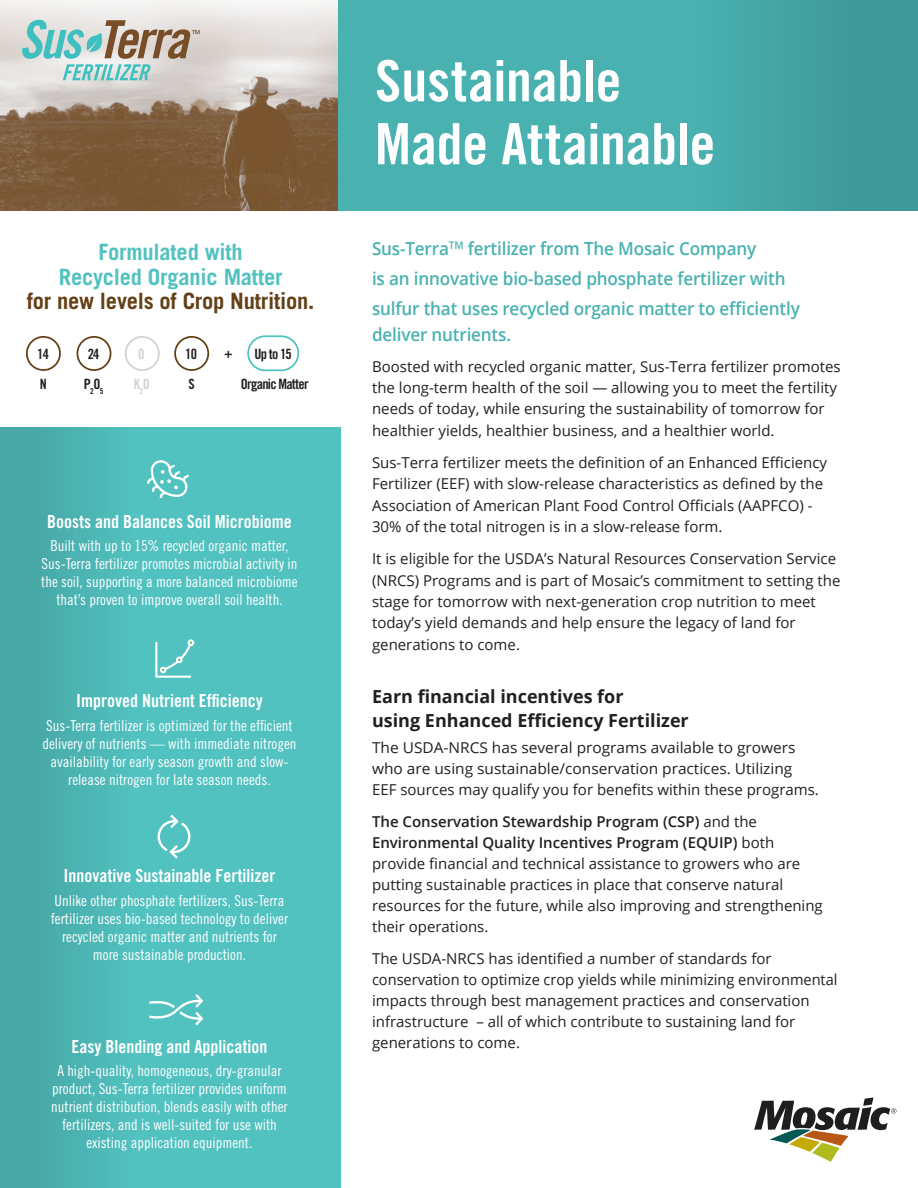
<style>
.page{position:relative;width:918px;height:1188px;background:#fff}
.page>*{position:absolute;margin:0;border:0;box-sizing:border-box;transform-origin:0 0}
.t1{font:57px/63px "Trade Gothic LT Std Bd Cn 20";letter-spacing:-.005em;color:#fff}
.t2{font:700 22.5px/24.8px "Trade Gothic LT Std";letter-spacing:-.01em;color:#52c2c0;text-align:center}
.t3{font:700 22.5px "Trade Gothic LT Std";letter-spacing:-.01em;color:#654017}
.t4{font:600 18px/30px "Open Sans";letter-spacing:-.01em;color:#49b2b1;scale:.95 1}
.t5{font:18px "Trade Gothic Bold Cond Twenty";color:#fff}
.t6{font:700 18px/24px "Open Sans";color:#231f20}
.t7{font:15px/21px "Open Sans";color:#231f20}
.t8{font:15px/18px "Trade Gothic Cond Eighteen";color:#fff;text-align:center}
.t9{font:14.1px/30.2px "Trade Gothic LT Std Bd Cn 20";letter-spacing:-.05em;color:#231f20}
.t10{font:14.1px "Trade Gothic LT Std Bd Cn 20";color:#d1d2d4}
.s1{font-weight:600}
</style>
<div class="page">
<img style="left:0;top:0;width:339px;height:211px">
<div style="left:0;top:428px;width:340px;height:760px;background:#52c2c0"></div>
<div style="left:26px;top:336px;width:35px;height:35px;border:2px solid #654017;border-radius:50%"></div>
<div style="left:77px;top:336px;width:34px;height:35px;border:2px solid #654017;border-radius:50%"></div>
<div style="left:174px;top:336px;width:35px;height:35px;border:2px solid #654017;border-radius:50%"></div>
<div style="left:125px;top:336px;width:35px;height:35px;border:2px solid #d1d2d4;border-radius:50%"></div>
<div style="left:247px;top:335px;width:52px;height:36px;border:2px solid #52c2c0;border-radius:17px"></div>
<div style="left:339px;top:0;width:579px;height:216px;background:#49b2b1"></div>
<svg style="left:21px;top:20px;width:179px;height:60px;background:#b6c5be"></svg>
<div style="left:0;top:428px;width:171px;height:760px;background:linear-gradient(to right,#45a4a2,#54c6c4)"></div>
<svg style="left:147px;top:457px;width:42px;height:44px"></svg>
<svg style="left:154px;top:639px;width:40px;height:40px"></svg>
<div style="left:188px;top:639px;width:6px;height:7px;border:2px solid #fff;border-radius:50%"></div>
<svg style="left:156px;top:813px;width:35px;height:48px"></svg>
<svg style="left:147px;top:992px;width:57px;height:36px"></svg>
<div style="left:640px;top:0;width:278px;height:212px;background:linear-gradient(to right,#4ab5b4,#3d9595)"></div>
<svg style="left:754px;top:1098px;width:142px;height:64px"></svg>
<div style="left:0;top:212px;width:918px;height:15px;background:#fff"></div>
<h2 class="t2" style="left:59px;top:239px;width:225px">Formulated with<br>Recycled Organic Matter</h2>
<h2 class="t3" style="left:27px;top:288px;width:289px">for new levels of Crop Nutrition.</h2>
<p class="t9" style="left:37px;top:339px;width:13px">14<br>N</p>
<p class="t9" style="left:88px;top:339px;width:13px">24</p>
<p class="t10" style="left:138px;top:345px;width:8px">0</p>
<p class="t9" style="left:185px;top:339px;width:13px">10</p>
<p class="t9" style="left:224px;top:338px;width:10px">+</p>
<p class="t9" style="left:254px;top:339px;width:39px">Up to 15</p>
<p class="t9" style="left:84px;top:369px;width:21px">P<sub>2</sub>O<sub>5</sub></p>
<p class="t10" style="left:134px;top:375px;width:17px">K<sub>2</sub>O</p>
<p class="t9" style="left:188px;top:369px;width:8px">S</p>
<p class="t9" style="left:241px;top:369px;width:69px">Organic Matter</p>
<p class="t5" style="left:47px;top:511px;width:246px">Boosts and Balances Soil Microbiome</p>
<p class="t8" style="left:41px;top:537px;width:258px">Built with up to 15% recycled organic matter, Sus-Terra fertilizer promotes microbial activity in the soil, supporting a more balanced microbiome that’s proven to improve overall soil health.</p>
<p class="t5" style="left:76px;top:690px;width:188px">Improved Nutrient Efficiency</p>
<p class="t8" style="left:42px;top:716px;width:256px">Sus-Terra fertilizer is optimized for the efficient delivery of nutrients — with immediate nitrogen availability for early season growth and slow&shy;release nitrogen for late season needs.</p>
<p class="t5" style="left:64px;top:865px;width:213px">Innovative Sustainable Fertilizer</p>
<p class="t8" style="left:51px;top:891px;width:239px">Unlike other phosphate fertilizers, Sus-Terra fertilizer uses bio-based technology to deliver recycled organic matter and nutrients for more sustainable production.</p>
<p class="t5" style="left:72px;top:1035px;width:197px">Easy Blending and Application</p>
<p class="t8" style="left:51px;top:1061px;width:238px">A high-quality, homogeneous, dry-granular product, Sus-Terra fertilizer provides uniform nutrient distribution, blends easily with other fertilizers, and is well-suited for use with existing application equipment.</p>
<h1 class="t1" style="left:375px;top:49px;width:342px">Sustainable<br>Made Attainable</h1>
<p class="t4" style="left:372px;top:233px;width:452px">Sus-Terra<sup>TM</sup> fertilizer from The Mosaic Company<br>is an innovative bio-based phosphate fertilizer with sulfur that uses recycled organic matter to efficiently</p>
<p class="t4" style="left:372px;top:319px;width:148px">deliver nutrients.</p>
<p class="t7" style="left:372px;top:356px;width:470px">Boosted with recycled organic matter, Sus-Terra fertilizer promotes the long-term health of the soil — allowing you to meet the fertility needs of today, while ensuring the sustainability of tomorrow for healthier yields, healthier business, and a healthier world.</p>
<p class="t7" style="left:372px;top:451px;width:457px">Sus-Terra fertilizer meets the definition of an Enhanced Efficiency Fertilizer (EEF) with slow-release characteristics as defined by the Association of American Plant Food Control Officials (AAPFCO) - 30% of the total nitrogen is in a slow-release form.</p>
<p class="t7" style="left:372px;top:548px;width:470px">It is eligible for the USDA’s Natural Resources Conservation Service (NRCS) Programs and is part of Mosaic’s commitment to setting the stage for tomorrow with next-generation crop nutrition to meet today’s yield demands and help ensure the legacy of land for generations to come.</p>
<p class="t6" style="left:372px;top:684px;width:318px">Earn financial incentives for<br>using Enhanced Efficiency Fertilizer</p>
<p class="t7" style="left:372px;top:737px;width:448px">The USDA-NRCS has several programs available to growers who are using sustainable/conservation practices. Utilizing<br>EEF sources may qualify you for benefits within these programs.</p>
<p class="t7" style="left:372px;top:810px;width:452px"><span class="s1">The Conservation Stewardship Program (CSP)</span> and the <span class="s1">Environmental Quality Incentives Program (EQUIP)</span> both provide financial and technical assistance to growers who are putting sustainable practices in place that conserve natural resources for the future, while also improving and strengthening their operations.</p>
<p class="t7" style="left:372px;top:947px;width:467px">The USDA-NRCS has identified a number of standards for conservation to optimize crop yields while minimizing environmental impacts through best management practices and conservation infrastructure – all of which contribute to sustaining land for generations to come.</p>
</div>
